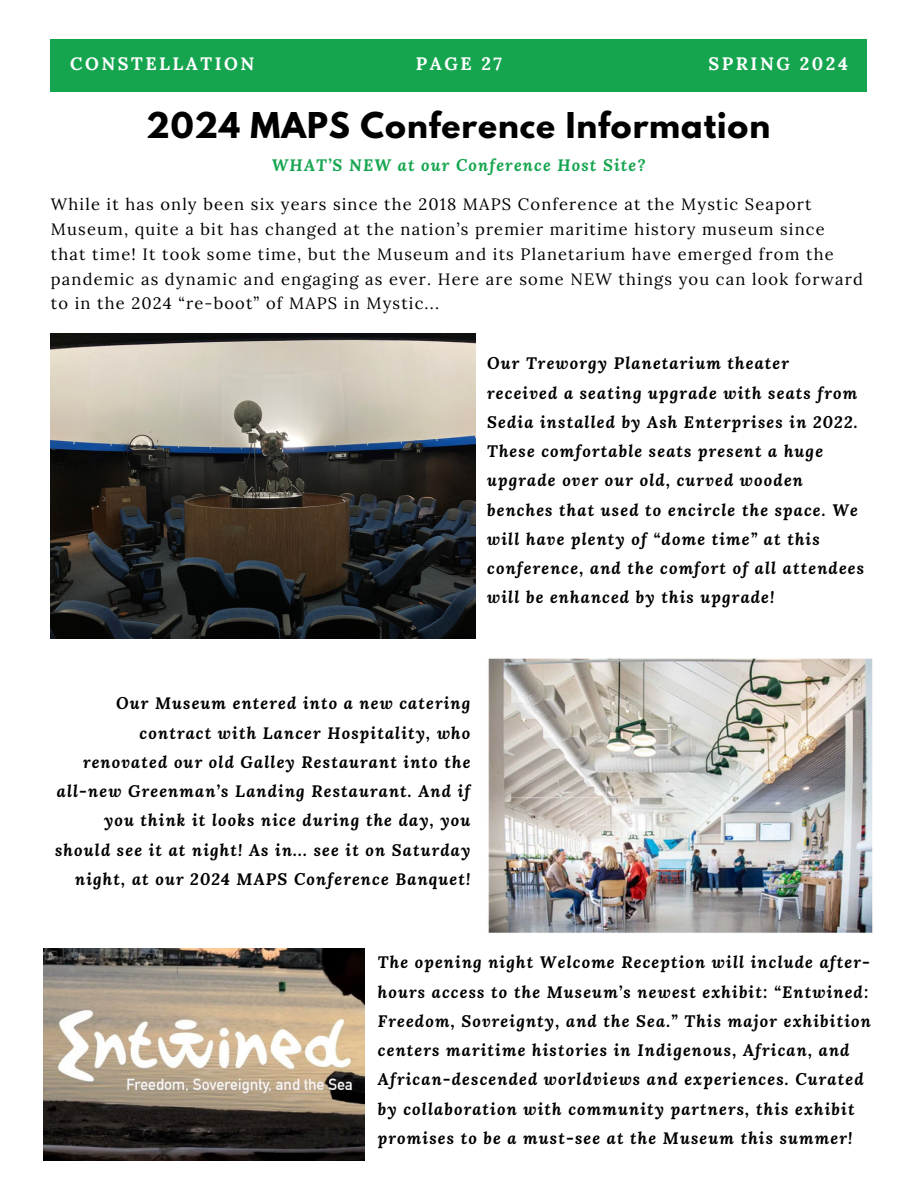
<style>
.page{position:relative;width:918px;height:1188px;background:#fff}
.page>*{position:absolute;margin:0;border:0;box-sizing:border-box;transform-origin:0 0}
.t1{font:700 31.5px "League Spartan";letter-spacing:.03em;color:#000}
.t2{font:700 18px "Lora";letter-spacing:.14em;color:#fff}
.t3{font:italic 700 16.5px/29.2px "Lora";letter-spacing:.07em;color:#000}
.t4{font:16.5px/24.8px "Lora";letter-spacing:.07em;color:#000}
.t5{font:italic 700 16.5px "Lora";letter-spacing:.07em;color:#15a54f}
</style>
<div class="page">
<div style="left:50px;top:40px;width:816px;height:51px;background:#15a54f"></div>
<img style="left:51px;top:334px;width:424px;height:305px">
<img style="left:488px;top:658px;width:385px;height:275px">
<img style="left:44px;top:948px;width:320px;height:213px">
<p class="t2" style="left:70px;top:52px;width:186px">CONSTELLATION</p>
<p class="t2" style="left:416px;top:52px;width:88px">PAGE 27</p>
<p class="t2" style="left:708px;top:52px;width:141px">SPRING 2024</p>
<h1 class="t1" style="left:146px;top:109px;width:626px">2024 MAPS Conference Information</h1>
<p class="t5" style="left:272px;top:154px;width:375px">WHAT’S NEW at our Conference Host Site?</p>
<p class="t4" style="left:51px;top:192px;width:813px">While it has only been six years since the 2018 MAPS Conference at the Mystic Seaport Museum, quite a bit has changed at the nation’s premier maritime history museum since that time! It took some time, but the Museum and its Planetarium have emerged from the pandemic as dynamic and engaging as ever. Here are some NEW things you can look forward to in the 2024 “re-boot” of MAPS in Mystic...</p>
<p class="t3" style="left:487px;top:349px;width:379px">Our Treworgy Planetarium theater<br>received a seating upgrade with seats from Sedia installed by Ash Enterprises in 2022.<br>These comfortable seats present a huge upgrade over our old, curved wooden benches that used to encircle the space. We will have plenty of “dome time” at this conference, and the comfort of all attendees will be enhanced by this upgrade!</p>
<p class="t3" style="left:55px;top:689px;width:417px;text-align:right">Our Museum entered into a new catering contract with Lancer Hospitality, who renovated our old Galley Restaurant into the all-new Greenman’s Landing Restaurant. And if you think it looks nice during the day, you should see it at night! As in... see it on Saturday night, at our 2024 MAPS Conference Banquet!</p>
<p class="t3" style="left:378px;top:947px;width:494px">The opening night Welcome Reception will include after&shy;hours access to the Museum’s newest exhibit: “Entwined:<br>Freedom, Sovreignty, and the Sea.” This major exhibition centers maritime histories in Indigenous, African, and African-descended worldviews and experiences. Curated by collaboration with community partners, this exhibit promises to be a must-see at the Museum this summer!</p>
</div>
